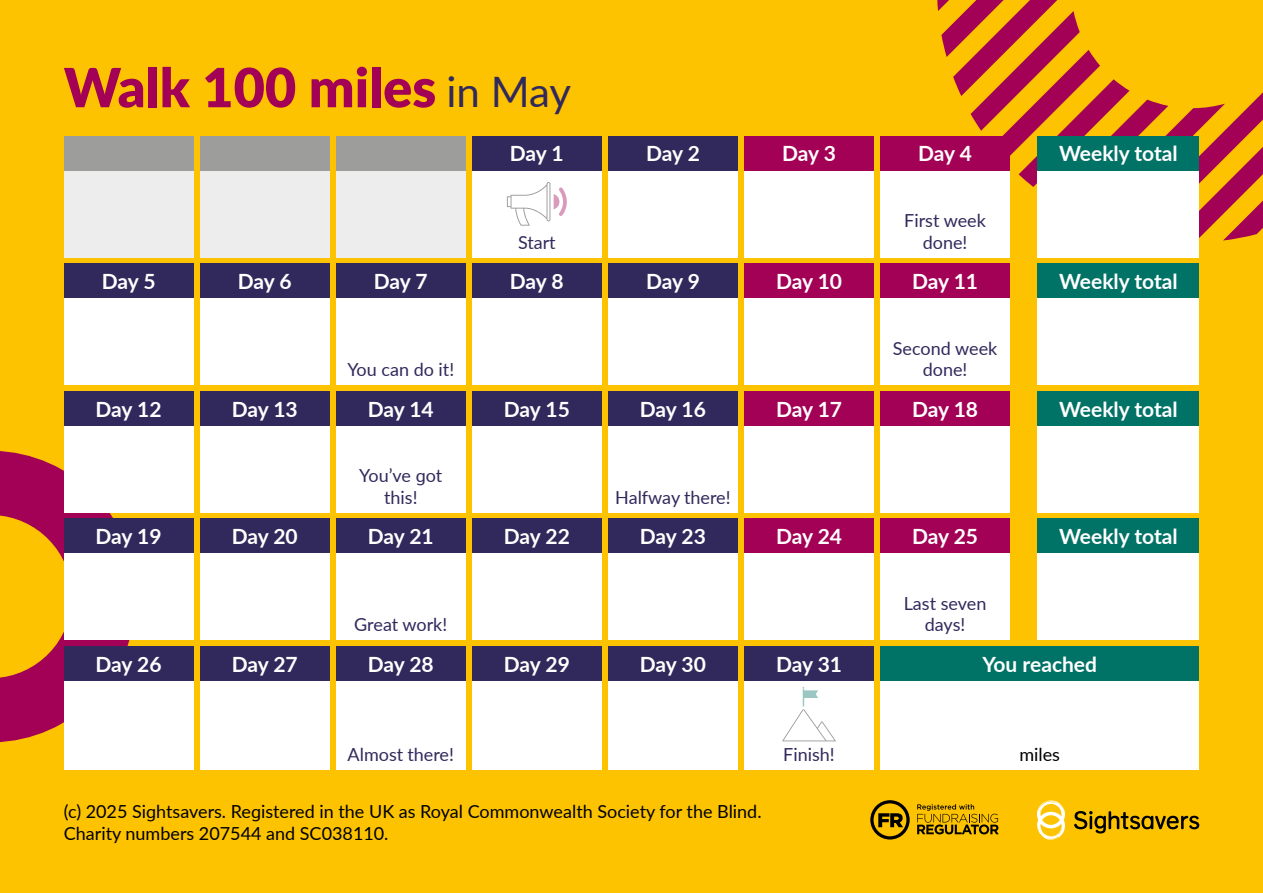
<style>
.page{position:relative;width:1263px;height:893px;background:#fdc300}
.page>*{position:absolute;margin:0;border:0;box-sizing:border-box;transform-origin:0 0}
.t1{font:900 54px "Lato";color:#a30156}
.t2{font:700 21px "Lato";letter-spacing:-.01em;color:#fff}
.t3{font:18px/21.6px "Lato";color:#31295c;text-align:center}
.t4{font:18px/21.6px "Lato";color:#000}
.s1{font-weight:400;font-size:42px;color:#31295c}
</style>
<div class="page">
<svg style="left:0;top:451px;width:136px;height:291px"></svg>
<svg style="left:937px;top:0;width:326px;height:241px"></svg>
<div style="left:64px;top:136px;width:129px;height:121px;background:#ededed"></div>
<div style="left:200px;top:136px;width:130px;height:121px;background:#ededed"></div>
<div style="left:336px;top:136px;width:130px;height:121px;background:#ededed"></div>
<div style="left:472px;top:136px;width:130px;height:121px;background:#fff"></div>
<div style="left:608px;top:136px;width:130px;height:121px;background:#fff"></div>
<div style="left:744px;top:136px;width:130px;height:121px;background:#fff"></div>
<div style="left:880px;top:136px;width:130px;height:121px;background:#fff"></div>
<div style="left:64px;top:264px;width:129px;height:121px;background:#fff"></div>
<div style="left:200px;top:264px;width:130px;height:121px;background:#fff"></div>
<div style="left:336px;top:264px;width:130px;height:121px;background:#fff"></div>
<div style="left:472px;top:264px;width:130px;height:121px;background:#fff"></div>
<div style="left:608px;top:264px;width:130px;height:121px;background:#fff"></div>
<div style="left:744px;top:264px;width:130px;height:121px;background:#fff"></div>
<div style="left:880px;top:264px;width:130px;height:121px;background:#fff"></div>
<div style="left:64px;top:391px;width:129px;height:121px;background:#fff"></div>
<div style="left:200px;top:391px;width:130px;height:121px;background:#fff"></div>
<div style="left:336px;top:391px;width:130px;height:121px;background:#fff"></div>
<div style="left:472px;top:391px;width:130px;height:121px;background:#fff"></div>
<div style="left:608px;top:391px;width:130px;height:121px;background:#fff"></div>
<div style="left:744px;top:391px;width:130px;height:121px;background:#fff"></div>
<div style="left:880px;top:391px;width:130px;height:121px;background:#fff"></div>
<div style="left:64px;top:519px;width:129px;height:121px;background:#fff"></div>
<div style="left:200px;top:519px;width:130px;height:121px;background:#fff"></div>
<div style="left:336px;top:519px;width:130px;height:121px;background:#fff"></div>
<div style="left:472px;top:519px;width:130px;height:121px;background:#fff"></div>
<div style="left:608px;top:519px;width:130px;height:121px;background:#fff"></div>
<div style="left:744px;top:519px;width:130px;height:121px;background:#fff"></div>
<div style="left:880px;top:519px;width:130px;height:121px;background:#fff"></div>
<div style="left:64px;top:646px;width:129px;height:124px;background:#fff"></div>
<div style="left:200px;top:646px;width:130px;height:124px;background:#fff"></div>
<div style="left:472px;top:646px;width:130px;height:124px;background:#fff"></div>
<div style="left:880px;top:646px;width:319px;height:124px;background:#fff"></div>
<div style="left:64px;top:136px;width:129px;height:34px;background:#9d9d9c"></div>
<div style="left:200px;top:136px;width:130px;height:34px;background:#9d9d9c"></div>
<div style="left:336px;top:136px;width:130px;height:34px;background:#9d9d9c"></div>
<div style="left:472px;top:136px;width:130px;height:34px;background:#31295c"></div>
<div style="left:608px;top:136px;width:130px;height:34px;background:#31295c"></div>
<div style="left:744px;top:136px;width:130px;height:34px;background:#a30156"></div>
<div style="left:880px;top:136px;width:130px;height:34px;background:#a30156"></div>
<div style="left:64px;top:264px;width:129px;height:34px;background:#31295c"></div>
<div style="left:200px;top:264px;width:130px;height:34px;background:#31295c"></div>
<div style="left:336px;top:264px;width:130px;height:34px;background:#31295c"></div>
<div style="left:472px;top:264px;width:130px;height:34px;background:#31295c"></div>
<div style="left:608px;top:264px;width:130px;height:34px;background:#31295c"></div>
<div style="left:744px;top:264px;width:130px;height:34px;background:#a30156"></div>
<div style="left:880px;top:264px;width:130px;height:34px;background:#a30156"></div>
<div style="left:64px;top:391px;width:129px;height:34px;background:#31295c"></div>
<div style="left:200px;top:391px;width:130px;height:34px;background:#31295c"></div>
<div style="left:336px;top:391px;width:130px;height:34px;background:#31295c"></div>
<div style="left:472px;top:391px;width:130px;height:34px;background:#31295c"></div>
<div style="left:608px;top:391px;width:130px;height:34px;background:#31295c"></div>
<div style="left:744px;top:391px;width:130px;height:34px;background:#a30156"></div>
<div style="left:880px;top:391px;width:130px;height:34px;background:#a30156"></div>
<div style="left:64px;top:519px;width:129px;height:34px;background:#31295c"></div>
<div style="left:200px;top:519px;width:130px;height:34px;background:#31295c"></div>
<div style="left:336px;top:519px;width:130px;height:34px;background:#31295c"></div>
<div style="left:472px;top:519px;width:130px;height:34px;background:#31295c"></div>
<div style="left:608px;top:519px;width:130px;height:34px;background:#31295c"></div>
<div style="left:744px;top:519px;width:130px;height:34px;background:#a30156"></div>
<div style="left:880px;top:519px;width:130px;height:34px;background:#a30156"></div>
<div style="left:64px;top:646px;width:129px;height:34px;background:#31295c"></div>
<div style="left:200px;top:646px;width:130px;height:34px;background:#31295c"></div>
<div style="left:472px;top:646px;width:130px;height:34px;background:#31295c"></div>
<div style="left:1037px;top:136px;width:162px;height:121px;background:#fff"></div>
<div style="left:1037px;top:264px;width:162px;height:121px;background:#fff"></div>
<div style="left:1037px;top:391px;width:162px;height:121px;background:#fff"></div>
<div style="left:1037px;top:519px;width:162px;height:121px;background:#fff"></div>
<div style="left:1037px;top:136px;width:162px;height:34px;background:#007266"></div>
<div style="left:1037px;top:264px;width:162px;height:34px;background:#007266"></div>
<div style="left:1037px;top:391px;width:162px;height:34px;background:#007266"></div>
<div style="left:1037px;top:519px;width:162px;height:34px;background:#007266"></div>
<div style="left:880px;top:646px;width:319px;height:34px;background:#007266"></div>
<div style="left:336px;top:646px;width:130px;height:124px;background:#fff"></div>
<div style="left:608px;top:646px;width:130px;height:124px;background:#fff"></div>
<div style="left:744px;top:646px;width:130px;height:124px;background:#fff"></div>
<div style="left:336px;top:646px;width:130px;height:34px;background:#31295c"></div>
<div style="left:608px;top:646px;width:130px;height:34px;background:#31295c"></div>
<div style="left:744px;top:646px;width:130px;height:34px;background:#31295c"></div>
<svg style="left:507px;top:182px;width:60px;height:44px"></svg>
<svg style="left:782px;top:687px;width:54px;height:54px"></svg>
<svg style="left:1037px;top:800px;width:28px;height:40px"></svg>
<svg style="left:1074px;top:811px;width:125px;height:22px"></svg>
<svg style="left:870px;top:800px;width:40px;height:39px"></svg>
<svg style="left:917px;top:804px;width:82px;height:30px"></svg>
<h1 class="t1" style="left:64px;top:47px;width:509px">Walk 100 miles <span class="s1">in May</span></h1>
<p class="t2" style="left:510px;top:138px;width:55px">Day 1</p>
<p class="t2" style="left:646px;top:138px;width:55px">Day 2</p>
<p class="t2" style="left:782px;top:138px;width:55px">Day 3</p>
<p class="t2" style="left:918px;top:138px;width:55px">Day 4</p>
<p class="t3" style="left:518px;top:231px;width:39px">Start</p>
<p class="t3" style="left:904px;top:209px;width:83px">First week done!</p>
<p class="t2" style="left:102px;top:266px;width:55px">Day 5</p>
<p class="t2" style="left:238px;top:266px;width:55px">Day 6</p>
<p class="t2" style="left:374px;top:266px;width:55px">Day 7</p>
<p class="t2" style="left:510px;top:266px;width:55px">Day 8</p>
<p class="t2" style="left:646px;top:266px;width:55px">Day 9</p>
<p class="t2" style="left:776px;top:266px;width:68px">Day 10</p>
<p class="t2" style="left:912px;top:266px;width:68px">Day 11</p>
<p class="t3" style="left:347px;top:358px;width:108px">You can do it!</p>
<p class="t3" style="left:893px;top:337px;width:106px">Second week done!</p>
<p class="t2" style="left:96px;top:393px;width:68px">Day 12</p>
<p class="t2" style="left:232px;top:393px;width:68px">Day 13</p>
<p class="t2" style="left:368px;top:393px;width:68px">Day 14</p>
<p class="t2" style="left:504px;top:393px;width:68px">Day 15</p>
<p class="t2" style="left:640px;top:393px;width:68px">Day 16</p>
<p class="t2" style="left:776px;top:393px;width:68px">Day 17</p>
<p class="t2" style="left:912px;top:393px;width:68px">Day 18</p>
<p class="t3" style="left:359px;top:464px;width:85px">You’ve got this!</p>
<p class="t3" style="left:615px;top:486px;width:117px">Halfway there!</p>
<p class="t2" style="left:96px;top:521px;width:68px">Day 19</p>
<p class="t2" style="left:232px;top:521px;width:68px">Day 20</p>
<p class="t2" style="left:368px;top:521px;width:68px">Day 21</p>
<p class="t2" style="left:504px;top:521px;width:68px">Day 22</p>
<p class="t2" style="left:640px;top:521px;width:68px">Day 23</p>
<p class="t2" style="left:776px;top:521px;width:68px">Day 24</p>
<p class="t2" style="left:912px;top:521px;width:68px">Day 25</p>
<p class="t3" style="left:904px;top:592px;width:84px">Last seven</p>
<p class="t2" style="left:1059px;top:138px;width:120px">Weekly total</p>
<p class="t2" style="left:1059px;top:266px;width:120px">Weekly total</p>
<p class="t2" style="left:1059px;top:393px;width:120px">Weekly total</p>
<p class="t2" style="left:1059px;top:521px;width:120px">Weekly total</p>
<p class="t3" style="left:354px;top:613px;width:94px">Great work!</p>
<p class="t3" style="left:925px;top:613px;width:42px">days!</p>
<p class="t2" style="left:368px;top:649px;width:68px">Day 28</p>
<p class="t2" style="left:640px;top:649px;width:68px">Day 30</p>
<p class="t2" style="left:776px;top:649px;width:68px">Day 31</p>
<p class="t2" style="left:96px;top:649px;width:68px">Day 26</p>
<p class="t2" style="left:232px;top:649px;width:68px">Day 27</p>
<p class="t2" style="left:504px;top:649px;width:68px">Day 29</p>
<p class="t2" style="left:982px;top:649px;width:116px">You reached</p>
<p class="t3" style="left:348px;top:743px;width:108px">Almost there!</p>
<p class="t3" style="left:783px;top:743px;width:53px">Finish!</p>
<p class="t4" style="left:64px;top:800px;width:699px">(c) 2025 Sightsavers. Registered in the UK as Royal Commonwealth Society for the Blind.<br>Charity numbers 207544 and SC038110.</p>
<p class="t4" style="left:1019px;top:743px;width:42px">miles</p>
</div>
